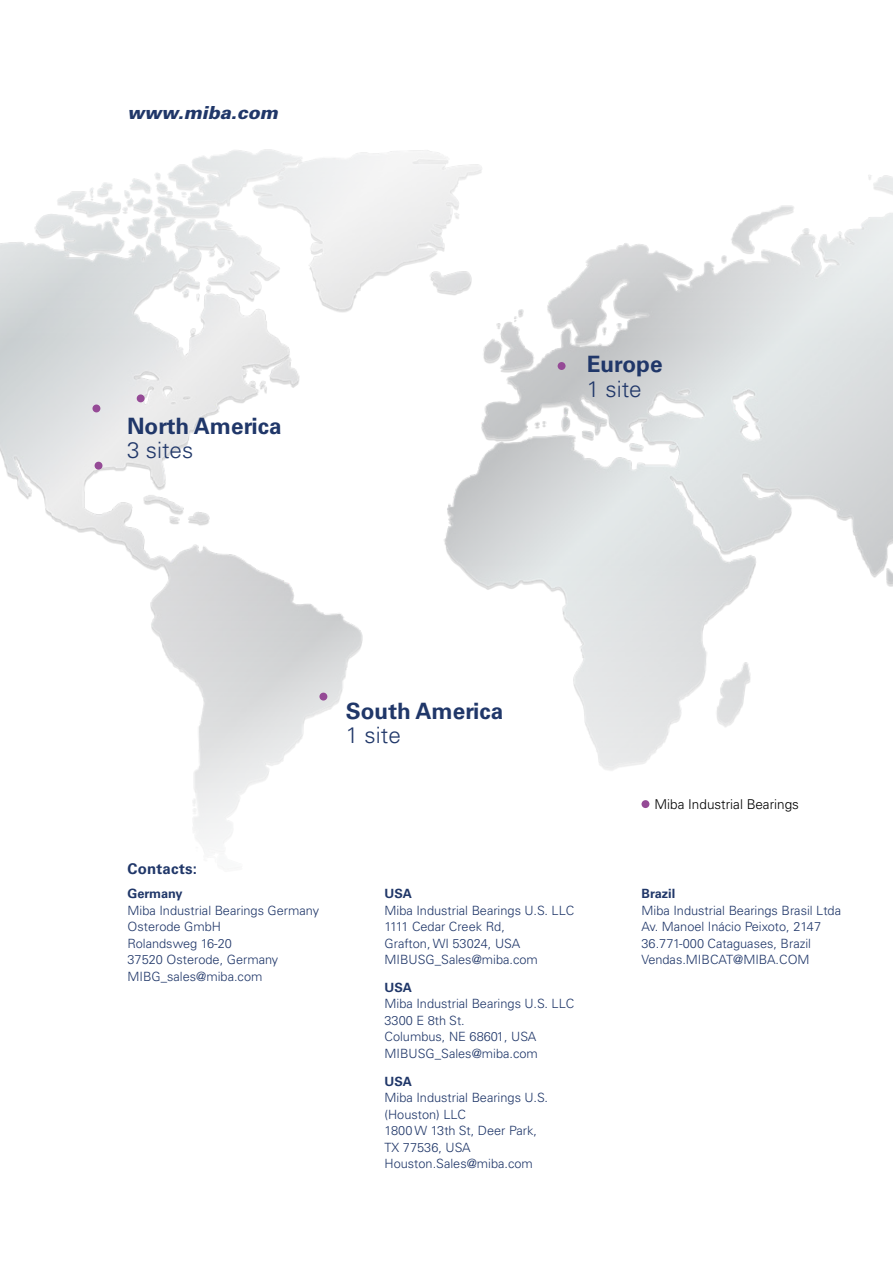
<style>
.page{position:relative;width:893px;height:1263px;background:#fff}
.page>*{position:absolute;margin:0;border:0;box-sizing:border-box;transform-origin:0 0}
.t1{font:700 22.5px "Univers LT Std";color:#203769}
.t2{font:300 22.5px "Univers LT Std";color:#203769}
.t3{font:italic 900 18px "Univers LT Pro 75";color:#203769}
.t4{font:700 15px "Univers LT Std";letter-spacing:.015em;color:#203769}
.t5{font:300 13.5px "Univers LT Pro 45";color:#000}
.t6{font:300 12.75px/16.5px "Univers LT Pro 45";color:#203769}
.t7{font:700 12.75px "Univers LT Pro 65";color:#203769}
</style>
<div class="page">
<img style="left:0;top:149px;width:893px;height:704px">
<div style="left:558px;top:362px;width:8px;height:8px;background:#954a96;border-radius:50%"></div>
<div style="left:137px;top:394px;width:8px;height:8px;background:#954a96;border-radius:50%"></div>
<div style="left:92px;top:404px;width:8px;height:8px;background:#954a96;border-radius:50%"></div>
<div style="left:95px;top:462px;width:7px;height:8px;background:#954a96;border-radius:50%"></div>
<div style="left:319px;top:693px;width:8px;height:7px;background:#954a96;border-radius:50%"></div>
<div style="left:641px;top:800px;width:8px;height:8px;background:#954a96;border-radius:50%"></div>
<h2 class="t3" style="left:128px;top:102px;width:152px">www.miba.com</h2>
<h1 class="t1" style="left:127px;top:413px;width:156px">North America</h1>
<h1 class="t2" style="left:127px;top:437px;width:68px">3 sites</h1>
<h1 class="t1" style="left:587px;top:351px;width:77px">Europe</h1>
<h1 class="t2" style="left:587px;top:375px;width:57px">1 site</h1>
<h1 class="t1" style="left:346px;top:697px;width:159px">South America</h1>
<h1 class="t2" style="left:346px;top:721px;width:57px">1 site</h1>
<p class="t4" style="left:128px;top:859px;width:71px">Contacts:</p>
<p class="t7" style="left:128px;top:886px;width:56px">Germany</p>
<p class="t6" style="left:128px;top:902px;width:193px">Miba Industrial Bearings Germany<br>Osterode GmbH<br>Rolandsweg 16-20<br>37520 Osterode, Germany<br>MIBG_sales@miba.com</p>
<p class="t7" style="left:385px;top:886px;width:29px">USA</p>
<p class="t6" style="left:385px;top:902px;width:191px">Miba Industrial Bearings U.S. LLC<br>1111 Cedar Creek Rd,<br>Grafton, WI 53024, USA<br>MIBUSG_Sales@miba.com</p>
<p class="t7" style="left:385px;top:980px;width:29px">USA</p>
<p class="t6" style="left:385px;top:996px;width:191px">Miba Industrial Bearings U.S. LLC<br>3300 E 8th St.<br>Columbus, NE 68601, USA<br>MIBUSG_Sales@miba.com</p>
<p class="t7" style="left:385px;top:1073px;width:29px">USA</p>
<p class="t6" style="left:385px;top:1089px;width:165px">Miba Industrial Bearings U.S. (Houston) LLC<br>1800 W 13th St, Deer Park,<br>TX 77536, USA<br>Houston.Sales@miba.com</p>
<p class="t5" style="left:654px;top:796px;width:146px">Miba Industrial Bearings</p>
<p class="t7" style="left:641px;top:886px;width:35px">Brazil</p>
<p class="t6" style="left:641px;top:902px;width:201px">Miba Industrial Bearings Brasil Ltda<br>Av. Manoel Inácio Peixoto, 2147<br>36.771-000 Cataguases, Brazil<br>Vendas.MIBCAT@MIBA.COM</p>
</div>
